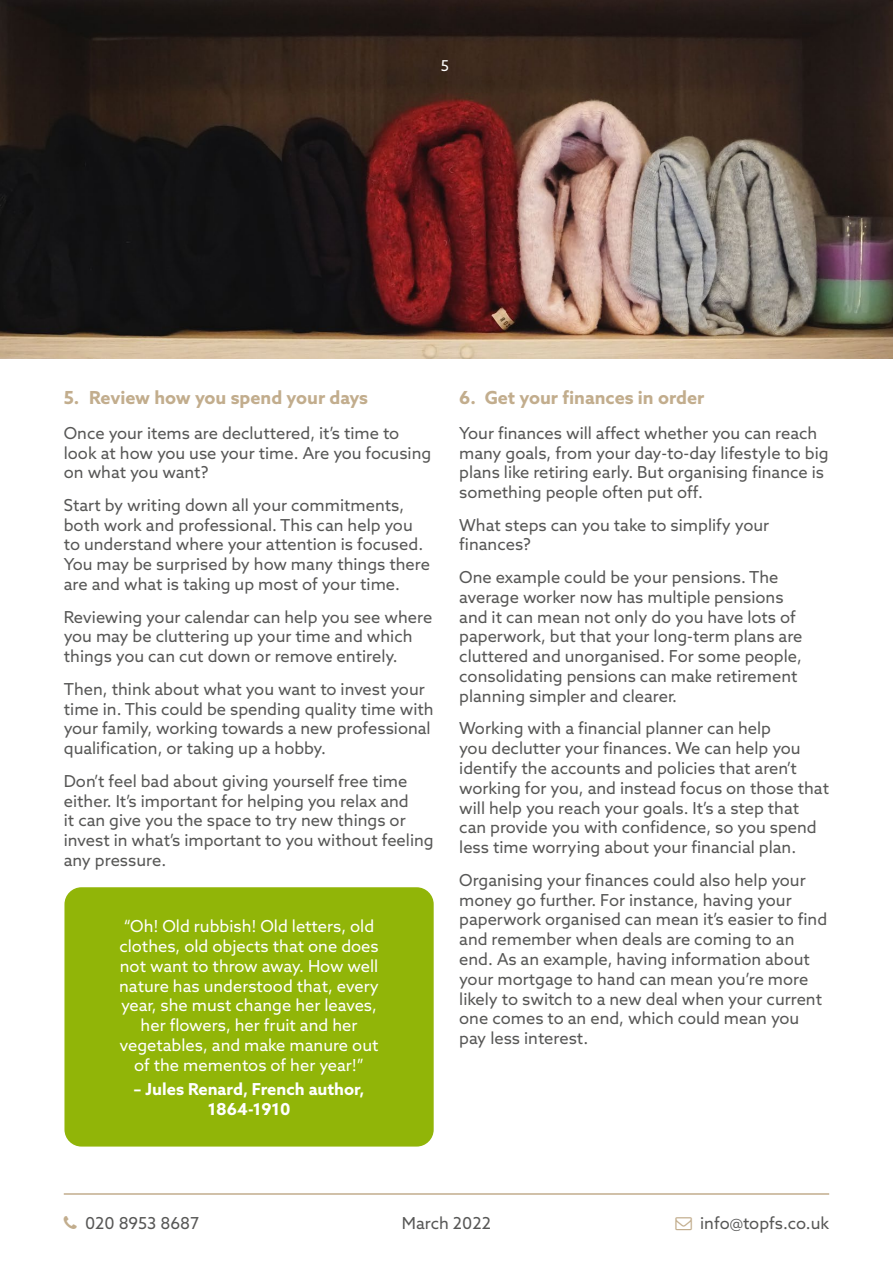
<style>
.page{position:relative;width:893px;height:1263px;background:#fff}
.page>*{position:absolute;margin:0;border:0;box-sizing:border-box;transform-origin:0 0}
.t1{font:700 18px "Azo Sans";color:#c2ad8d}
.t2{font:16.5px/19.8px "Azo Sans";color:#575756}
.t3{font:16.5px/19.8px "Azo Sans";color:#fff;text-align:center}
.t4{font:700 16.5px/19.8px "Azo Sans";color:#fff;text-align:center}
.t5{font:15px "Azo Sans";color:#fff}
</style>
<div class="page">
<img style="left:0;top:0;width:893px;height:358px">
<hr style="left:64px;top:1193px;width:765px;height:2px;background:#c2ad8d">
<div style="left:64px;top:887px;width:370px;height:259px;background:#91b508;border-radius:17px"></div>
<p class="t5" style="left:441px;top:56px;width:10px">5</p>
<p class="t1" style="left:64px;top:386px;width:306px">5. Review how you spend your days</p>
<p class="t2" style="left:64px;top:423px;width:369px">Once your items are decluttered, it’s time to look at how you use your time. Are you focusing on what you want?</p>
<p class="t2" style="left:64px;top:495px;width:368px">Start by writing down all your commitments, both work and professional. This can help you to understand where your attention is focused.<br>You may be surprised by how many things there are and what is taking up most of your time.</p>
<p class="t2" style="left:64px;top:607px;width:370px">Reviewing your calendar can help you see where you may be cluttering up your time and which things you can cut down or remove entirely.</p>
<p class="t2" style="left:64px;top:679px;width:371px">Then, think about what you want to invest your time in. This could be spending quality time with your family, working towards a new professional qualification, or taking up a hobby.</p>
<p class="t2" style="left:64px;top:771px;width:371px">Don’t feel bad about giving yourself free time either. It’s important for helping you relax and<br>it can give you the space to try new things or invest in what’s important to you without feeling any pressure.</p>
<p class="t3" style="left:119px;top:916px;width:261px">“Oh! Old rubbish! Old letters, old clothes, old objects that one does not want to throw away. How well nature has understood that, every year, she must change her leaves, her flowers, her fruit and her vegetables, and make manure out of the mementos of her year!”</p>
<p class="t4" style="left:134px;top:1079px;width:232px">– Jules Renard, French author,<br>1864-1910</p>
<p class="t1" style="left:459px;top:386px;width:247px">6. Get your finances in order</p>
<p class="t2" style="left:459px;top:423px;width:371px">Your finances will affect whether you can reach many goals, from your day-to-day lifestyle to big plans like retiring early. But organising finance is something people often put off.</p>
<p class="t2" style="left:459px;top:515px;width:311px">What steps can you take to simplify your finances?</p>
<p class="t2" style="left:459px;top:567px;width:345px">One example could be your pensions. The average worker now has multiple pensions and it can mean not only do you have lots of paperwork, but that your long-term plans are cluttered and unorganised. For some people, consolidating pensions can make retirement planning simpler and clearer.</p>
<p class="t2" style="left:459px;top:718px;width:371px">Working with a financial planner can help<br>you declutter your finances. We can help you identify the accounts and policies that aren’t working for you, and instead focus on those that will help you reach your goals. It’s a step that can provide you with confidence, so you spend less time worrying about your financial plan.</p>
<p class="t2" style="left:459px;top:870px;width:369px">Organising your finances could also help your money go further. For instance, having your paperwork organised can mean it’s easier to find and remember when deals are coming to an end. As an example, having information about your mortgage to hand can mean you’re more likely to switch to a new deal when your current one comes to an end, which could mean you pay less interest.</p>
<p class="t2" style="left:85px;top:1213px;width:116px">020 8953 8687</p>
<p class="t2" style="left:700px;top:1213px;width:130px">info@topfs.co.uk</p>
<p class="t2" style="left:402px;top:1213px;width:91px">March 2022</p>
</div>
